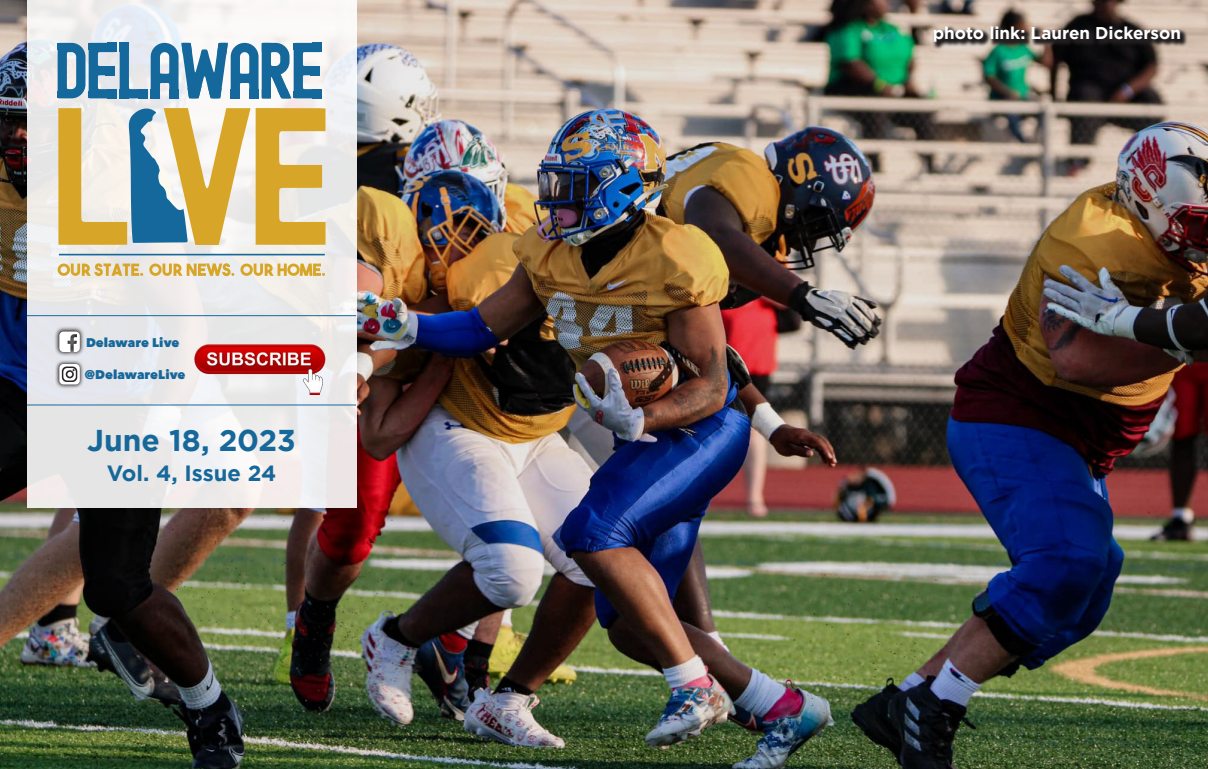
<style>
.page{position:relative;width:1208px;height:769px;background:#fff}
.page>*{position:absolute;margin:0;border:0;box-sizing:border-box;transform-origin:0 0}
.t1{font:700 30px "Gotham";color:#17689a}
.t2{font:700 22px "Gotham";color:#17689a}
.t3{font:700 17px "Gotham";color:#fff}
.t4{font:800 12.6px "Avenir Next";letter-spacing:.005em;color:#17689a}
</style>
<div class="page">
<img style="left:0;top:0;width:1207px;height:768px">
<svg style="left:27px;top:0;width:329px;height:506px;fill:#ecebeb"></svg>
<hr style="left:27px;top:404px;width:329px;height:1px;background:#17689a">
<img style="left:188px;top:341px;width:141px;height:53px">
<hr style="left:27px;top:315px;width:329px;height:1px;background:#17689a">
<svg style="left:58px;top:105px;width:267px;height:140px"></svg>
<svg style="left:58px;top:43px;width:263px;height:55px"></svg>
<svg style="left:58px;top:263px;width:85px;height:13px"></svg>
<svg style="left:149px;top:263px;width:85px;height:13px"></svg>
<svg style="left:240px;top:263px;width:85px;height:13px"></svg>
<hr style="left:59px;top:253px;width:266px;height:2px;background:#14689b">
<svg style="left:54px;top:326px;width:31px;height:31px"></svg>
<svg style="left:59px;top:331px;width:21px;height:21px"></svg>
<svg style="left:55px;top:359px;width:30px;height:30px"></svg>
<svg style="left:59px;top:364px;width:21px;height:20px"></svg>
<svg style="left:931px;top:25px;width:257px;height:25px;background:#514c46"></svg>
<p class="t4" style="left:86px;top:334px;width:95px">Delaware Live</p>
<p class="t4" style="left:85px;top:367px;width:102px">@DelawareLive</p>
<p class="t1" style="left:87px;top:423px;width:210px">June 18, 2023</p>
<p class="t2" style="left:107px;top:460px;width:171px">Vol. 4, Issue 24</p>
<p class="t3" style="left:932px;top:24px;width:250px">photo link: Lauren Dickerson</p>
</div>
